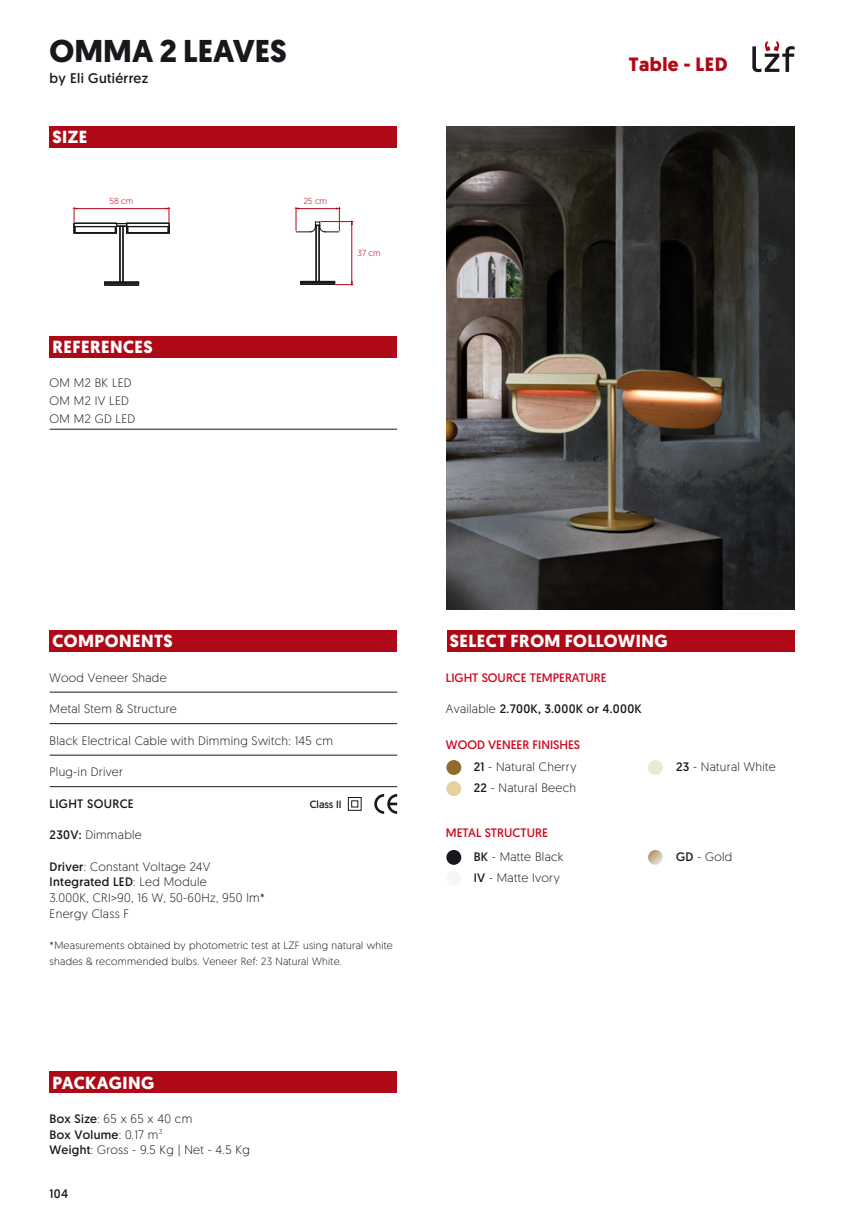
<style>
.page{position:relative;width:844px;height:1216px;background:#fff}
.page>*{position:absolute;margin:0;border:0;box-sizing:border-box;transform-origin:0 0}
.t1{font:700 31.5px "Geomanist";color:#1a171c}
.t2{font:700 19.25px "Geomanist";letter-spacing:.025em;color:#af0917}
.t3{font:700 17.5px "Geomanist";letter-spacing:.025em;color:#fff}
.t4{font:14px "Geomanist";letter-spacing:.025em;color:#1a171c}
.t5{font:300 12.25px/15.8px "Geomanist";letter-spacing:.025em;color:#1a171c}
.t6{font:12.25px/24px "Geomanist";color:#cd071e}
.t7{font:12.25px "Geomanist";letter-spacing:.025em;color:#1a171c}
.t8{font:300 10.5px/15.8px "Geomanist";letter-spacing:.025em;color:#1a171c}
.t9{font:10.5px "Geomanist";color:#1a171c}
.t10{font:300 8.75px "Geomanist";color:#af0917}
.s1{font-weight:400}
.s2{font-weight:300}
.s3{color:#1a171c}
.s4{font-weight:300;color:#1a171c}
</style>
<div class="page">
<div style="left:446px;top:630px;width:348px;height:21px;background:#af0917"></div>
<div style="left:50px;top:126px;width:347px;height:21px;background:#af0917"></div>
<div style="left:50px;top:336px;width:347px;height:21px;background:#af0917"></div>
<div style="left:50px;top:1071px;width:347px;height:21px;background:#af0917"></div>
<div style="left:50px;top:630px;width:347px;height:21px;background:#af0917"></div>
<svg style="left:752px;top:41px;width:42px;height:31px"></svg>
<img style="left:446px;top:126px;width:348px;height:483px">
<hr style="left:106px;top:285px;width:32px;height:1px;background:#1a171c">
<svg style="left:74px;top:207px;width:96px;height:78px"></svg>
<svg style="left:295px;top:207px;width:58px;height:78px"></svg>
<hr style="left:50px;top:691px;width:347px;height:1px;background:#1a171c">
<hr style="left:50px;top:723px;width:347px;height:1px;background:#1a171c">
<hr style="left:50px;top:754px;width:347px;height:1px;background:#1a171c">
<hr style="left:50px;top:786px;width:347px;height:1px;background:#1a171c">
<div style="left:348px;top:797px;width:13px;height:13px;border:1px solid #1a171c"></div>
<div style="left:351px;top:800px;width:7px;height:7px;border:1px solid #1a171c"></div>
<svg style="left:374px;top:794px;width:23px;height:19px"></svg>
<hr style="left:50px;top:429px;width:347px;height:1px;background:#1a171c">
<div style="left:446px;top:849px;width:15px;height:15px;background:#1a171c;border-radius:50%"></div>
<div style="left:446px;top:871px;width:15px;height:14px;background:#f6f6f3;border-radius:50%"></div>
<svg style="left:648px;top:849px;width:14px;height:15px"></svg>
<div style="left:446px;top:760px;width:15px;height:15px;background:#936a2d;border-radius:50%"></div>
<div style="left:446px;top:781px;width:15px;height:15px;background:#e4d1a0;border-radius:50%"></div>
<div style="left:647px;top:760px;width:15px;height:15px;background:#eee8d2;border-radius:50%"></div>
<h1 class="t1" style="left:50px;top:30px;width:239px">OMMA 2 LEAVES</h1>
<p class="t4" style="left:50px;top:69px;width:100px">by Eli Gutiérrez</p>
<h3 class="t3" style="left:52px;top:125px;width:36px">SIZE</h3>
<p class="t10" style="left:110px;top:195px;width:25px">58 cm</p>
<p class="t10" style="left:304px;top:195px;width:25px">25 cm</p>
<p class="t10" style="left:357px;top:247px;width:25px">37 cm</p>
<h3 class="t3" style="left:52px;top:335px;width:102px">REFERENCES</h3>
<p class="t5" style="left:50px;top:373px;width:87px;line-height:18px">OM M2 BK LED<br>OM M2 IV LED<br>OM M2 GD LED</p>
<h2 class="t2" style="left:628px;top:51px;width:100px">Table - LED</h2>
<h3 class="t3" style="left:52px;top:629px;width:122px">COMPONENTS</h3>
<p class="t5" style="left:50px;top:669px;width:118px">Wood Veneer Shade</p>
<p class="t5" style="left:50px;top:700px;width:128px">Metal Stem &amp; Structure</p>
<p class="t5" style="left:50px;top:732px;width:285px">Black Electrical Cable with Dimming Switch: 145 cm</p>
<p class="t5" style="left:50px;top:763px;width:75px">Plug-in Driver</p>
<p class="t7" style="left:50px;top:795px;width:86px">LIGHT SOURCE</p>
<p class="t5" style="left:50px;top:826px;width:94px"><span class="s1">230V:</span> Dimmable</p>
<p class="t5" style="left:50px;top:858px;width:217px"><span class="s1">Driver</span>: Constant Voltage 24V<br><span class="s1">Integrated LED</span>: Led Module<br>3.000K, CRI&gt;90, 16 W, 50-60Hz, 950 lm*<br>Energy Class F</p>
<p class="t8" style="left:50px;top:937px;width:344px">*Measurements obtained by photometric test at LZF using natural white shades &amp; recommended bulbs. Veneer Ref: 23 Natural White.</p>
<p class="t9" style="left:310px;top:797px;width:33px">Class II</p>
<h3 class="t3" style="left:52px;top:1070px;width:103px">PACKAGING</h3>
<p class="t5" style="left:50px;top:1110px;width:202px"><span class="s1">Box Size</span>: 65 x 65 x 40 cm<br><span class="s1">Box Volume</span>: 0.17 m<sup>3<br></sup><span class="s1">Weight</span>: Gross - 9.5 Kg | Net - 4.5 Kg</p>
<p class="t7" style="left:50px;top:1185px;width:20px">104</p>
<h3 class="t3" style="left:449px;top:629px;width:219px">SELECT FROM FOLLOWING</h3>
<p class="t6" style="left:446px;top:665px;width:162px">LIGHT SOURCE TEMPERATURE</p>
<p class="t7" style="left:446px;top:700px;width:197px"><span class="s2">Available</span> 2.700K, 3.000K or 4.000K</p>
<p class="t6" style="left:446px;top:732px;width:136px">WOOD VENEER FINISHES</p>
<p class="t5" style="left:473px;top:756px;width:104px;line-height:21px"><span class="s1">21</span> - Natural Cherry<br><span class="s1">22</span> - Natural Beech</p>
<p class="t5" style="left:675px;top:758px;width:101px"><span class="s1">23</span> - Natural White</p>
<p class="t6" style="left:473px;top:820px;width:91px;text-indent:-28px">METAL STRUCTURE<br><span class="s3">BK</span> <span class="s4">- Matte Black</span></p>
<p class="t5" style="left:473px;top:869px;width:88px"><span class="s1">IV</span> - Matte Ivory</p>
<p class="t5" style="left:676px;top:848px;width:58px"><span class="s1">GD</span> - Gold</p>
</div>
